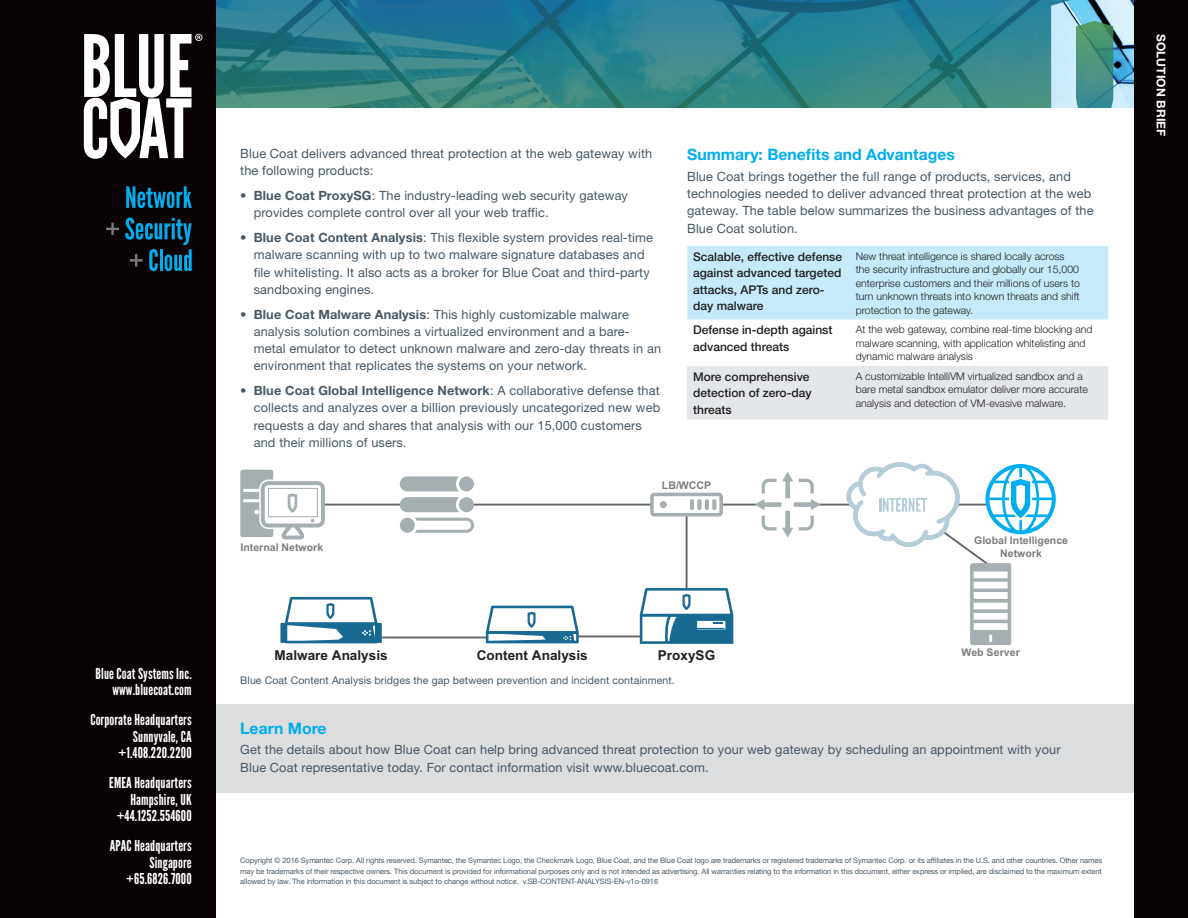
<style>
.page{position:relative;width:1188px;height:918px;background:#fff}
.page>*{position:absolute;margin:0;border:0;box-sizing:border-box;transform-origin:0 0}
.t1{font:700 15.75px "Helvetica Neue LT Std";color:#00aeef}
.t2{font:15px/16.5px "League Gothic";letter-spacing:.01em;color:#fff;text-align:right}
.t3{font:700 13.5px "Arial";color:#231f20}
.t4{font:12.75px/17.2px "Helvetica Neue LT Std";letter-spacing:.01em;color:#475865}
.t5{font:500 12px/16.5px "Helvetica Neue LT Std";color:#231f20}
.t6{font:700 12px "Helvetica Neue LT Std";letter-spacing:.01em;color:#fff}
.t7{font:300 10.5px/13.5px "Helvetica Neue LT Std";color:#231f20}
.t8{font:10.5px "Helvetica Neue LT Std";letter-spacing:.01em;color:#475865}
.t9{font:700 10.5px/12.6px "Arial";color:#7c7d7b;text-align:center}
.t10{font:7.5px/10.5px "Helvetica Neue LT Std";letter-spacing:-.01em;color:#475865;text-align:justify}
.s1{font-weight:700}
</style>
<div class="page">
<img style="left:216px;top:0;width:918px;height:108px">
<div style="left:0;top:0;width:216px;height:918px;background:#080302"></div>
<div style="left:1134px;top:0;width:54px;height:918px;background:#080302"></div>
<svg style="left:84px;top:34px;width:118px;height:125px"></svg>
<svg style="left:126px;top:186px;width:66px;height:22px"></svg>
<svg style="left:106px;top:223px;width:13px;height:12px"></svg>
<svg style="left:125px;top:217px;width:67px;height:54px"></svg>
<div style="left:216px;top:704px;width:918px;height:89px;background:#dcdddf"></div>
<div style="left:687px;top:246px;width:421px;height:74px;background:#c6eafa"></div>
<div style="left:687px;top:366px;width:421px;height:54px;background:#e4e7ea"></div>
<svg style="left:321px;top:503px;width:667px;height:136px"></svg>
<div style="left:414px;top:502px;width:57px;height:7px;background:#dfe3e4"></div>
<svg style="left:970px;top:563px;width:41px;height:82px"></svg>
<svg style="left:240px;top:470px;width:85px;height:70px"></svg>
<div style="left:459px;top:476px;width:15px;height:15px;background:#a5afb2;border-radius:50%"></div>
<svg style="left:400px;top:476px;width:59px;height:36px"></svg>
<div style="left:459px;top:497px;width:15px;height:15px;background:#a5afb2;border-radius:50%"></div>
<svg style="left:400px;top:518px;width:74px;height:15px"></svg>
<svg style="left:640px;top:588px;width:93px;height:56px"></svg>
<svg style="left:755px;top:472px;width:66px;height:66px"></svg>
<svg style="left:650px;top:493px;width:73px;height:24px"></svg>
<div style="left:660px;top:501px;width:7px;height:7px;background:#a5afb2;border-radius:50%"></div>
<svg style="left:712px;top:499px;width:4px;height:11px"></svg>
<hr style="left:705px;top:499px;width:4px;height:11px;background:#a5afb2;border-radius:2px">
<div style="left:697px;top:499px;width:5px;height:11px;background:#a5afb2;border-radius:2px"></div>
<hr style="left:690px;top:499px;width:4px;height:11px;background:#a5afb2;border-radius:2px">
<svg style="left:847px;top:462px;width:113px;height:85px"></svg>
<svg style="left:280px;top:597px;width:102px;height:46px"></svg>
<svg style="left:486px;top:606px;width:93px;height:37px"></svg>
<svg style="left:986px;top:464px;width:70px;height:70px"></svg>
<p class="t2" style="left:96px;top:665px;width:98px">Blue Coat Systems Inc. www.bluecoat.com</p>
<p class="t2" style="left:90px;top:712px;width:103px">Corporate Headquarters<br>Sunnyvale, CA +1.408.220.2200</p>
<p class="t2" style="left:109px;top:775px;width:84px">EMEA Headquarters<br>Hampshire, UK +44.1252.554600</p>
<p class="t2" style="left:110px;top:838px;width:84px">APAC Headquarters<br>Singapore +65.6826.7000</p>
<p class="t4" style="left:240px;top:145px;width:413px">Blue Coat delivers advanced threat protection at the web gateway with the following products:</p>
<p class="t4" style="left:254px;top:187px;width:376px;text-indent:-14px">• <span class="s1">Blue Coat ProxySG</span>: The industry-leading web security gateway provides complete control over all your web traffic.</p>
<p class="t4" style="left:254px;top:229px;width:401px;text-indent:-14px">• <span class="s1">Blue Coat Content Analysis</span>: This flexible system provides real-time malware scanning with up to two malware signature databases and file whitelisting. It also acts as a broker for Blue Coat and third-party sandboxing engines.</p>
<p class="t4" style="left:254px;top:305px;width:409px;text-indent:-14px">• <span class="s1">Blue Coat Malware Analysis</span>: This highly customizable malware analysis solution combines a virtualized environment and a bare&shy;metal emulator to detect unknown malware and zero-day threats in an environment that replicates the systems on your network.</p>
<p class="t4" style="left:254px;top:382px;width:408px;text-indent:-14px">• <span class="s1">Blue Coat Global Intelligence Network</span>: A collaborative defense that collects and analyzes over a billion previously uncategorized new web requests a day and shares that analysis with our 15,000 customers and their millions of users.</p>
<p class="t1" style="left:687px;top:145px;width:269px">Summary: Benefits and Advantages</p>
<p class="t4" style="left:687px;top:167px;width:408px">Blue Coat brings together the full range of products, services, and technologies needed to deliver advanced threat protection at the web gateway. The table below summarizes the business advantages of the Blue Coat solution.</p>
<p class="t5" style="left:693px;top:248px;width:150px">Scalable, effective defense against advanced targeted attacks, APTs and zero&shy;day malware</p>
<p class="t7" style="left:856px;top:249px;width:226px">New threat intelligence is shared locally across the security infrastructure and globally our 15,000 enterprise customers and their millions of users to turn unknown threats into known threats and shift protection to the gateway.</p>
<p class="t5" style="left:693px;top:321px;width:141px">Defense in-depth against advanced threats</p>
<p class="t7" style="left:856px;top:322px;width:238px">At the web gateway, combine real-time blocking and malware scanning, with application whitelisting and dynamic malware analysis</p>
<p class="t5" style="left:693px;top:368px;width:120px">More comprehensive detection of zero-day threats</p>
<p class="t7" style="left:856px;top:369px;width:234px">A customizable IntelliVM virtualized sandbox and a bare metal sandbox emulator deliver more accurate analysis and detection of VM-evasive malware.</p>
<p class="t9" style="left:240px;top:541px;width:84px">Internal Network</p>
<p class="t9" style="left:662px;top:480px;width:51px">LB/WCCP</p>
<p class="t3" style="left:275px;top:647px;width:115px">Malware Analysis</p>
<p class="t3" style="left:477px;top:647px;width:112px">Content Analysis</p>
<p class="t3" style="left:658px;top:647px;width:59px">ProxySG</p>
<p class="t8" style="left:240px;top:674px;width:436px">Blue Coat Content Analysis bridges the gap between prevention and incident containment.</p>
<p class="t9" style="left:974px;top:535px;width:95px">Global Intelligence<br>Network</p>
<p class="t9" style="left:961px;top:646px;width:60px">Web Server</p>
<p class="t1" style="left:240px;top:718px;width:88px">Learn More</p>
<p class="t4" style="left:240px;top:741px;width:822px">Get the details about how Blue Coat can help bring advanced threat protection to your web gateway by scheduling an appointment with your<br>Blue Coat representative today. For contact information visit www.bluecoat.com.</p>
<p class="t10" style="left:240px;top:855px;width:863px">Copyright © 2016 Symantec Corp. All rights reserved. Symantec, the Symantec Logo, the Checkmark Logo, Blue Coat, and the Blue Coat logo are trademarks or registered trademarks of Symantec Corp. or its affiliates in the U.S. and other countries. Other names may be trademarks of their respective owners. This document is provided for informational purposes only and is not intended as advertising. All warranties relating to the information in this document, either express or implied, are disclaimed to the maximum extent allowed by law. The information in this document is subject to change without notice. v.SB-CONTENT-ANALYSIS-EN-v1o-0916</p>
<p class="t6" style="left:1168px;top:34px;width:104px;rotate:90deg">SOLUTION BRIEF</p>
</div>
